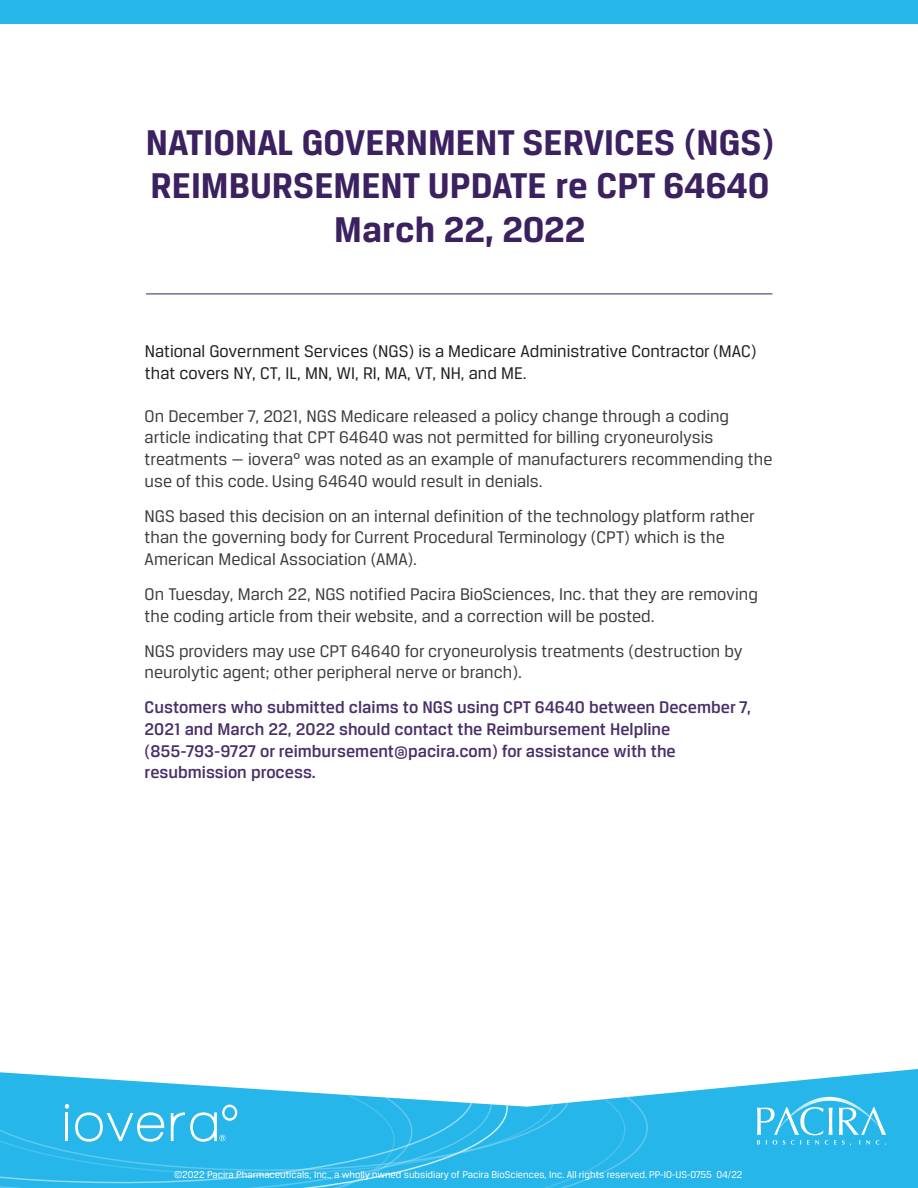
<style>
.page{position:relative;width:918px;height:1188px;background:#fff}
.page>*{position:absolute;margin:0;border:0;box-sizing:border-box;transform-origin:0 0}
.t1{font:700 38.1px "CFA Breuer Text";color:#3c2160}
.t2{font:18px/21.6px "CFA Breuer Text";color:#3e3e3f}
.t3{font:500 18px/21.6px "CFA Breuer Text";color:#49306a}
.t4{font:18px/21.6px "CFA Breuer Text";color:#231f20}
.t5{font:10.5px "CFA Breuer Text";color:#fff}
</style>
<div class="page">
<svg style="left:648px;top:1069px;width:270px;height:119px;background:#3cbdec"></svg>
<svg style="left:626px;top:1095px;width:22px;height:93px;background:#2bb7ea"></svg>
<svg style="left:545px;top:1097px;width:81px;height:91px;background:#31b9eb"></svg>
<svg style="left:0;top:1103px;width:545px;height:85px;background:#2eb8ea"></svg>
<svg style="left:0;top:1072px;width:474px;height:111px"></svg>
<hr style="left:146px;top:294px;width:626px;height:1px;background:#3c2160">
<svg style="left:757px;top:1069px;width:129px;height:77px"></svg>
<hr style="left:66px;top:1113px;width:2px;height:28px;background:#fff">
<svg style="left:75px;top:1112px;width:89px;height:30px"></svg>
<svg style="left:65px;top:1104px;width:4px;height:5px"></svg>
<svg style="left:171px;top:1105px;width:66px;height:37px;background:#50c4ee"></svg>
<div style="left:0;top:0;width:918px;height:23px;background:#26b6ea"></div>
<p class="t1" style="left:146px;top:121px;width:630px">NATIONAL GOVERNMENT SERVICES (NGS)</p>
<p class="t1" style="left:151px;top:164px;width:620px">REIMBURSEMENT UPDATE re CPT 64640</p>
<p class="t1" style="left:334px;top:208px;width:253px">March 22, 2022</p>
<p class="t4" style="left:145px;top:340px;width:613px">National Government Services (NGS) is a Medicare Administrative Contractor (MAC) that covers NY, CT, IL, MN, WI, RI, MA, VT, NH, and ME.</p>
<p class="t2" style="left:145px;top:405px;width:629px">On December 7, 2021, NGS Medicare released a policy change through a coding article indicating that CPT 64640 was not permitted for billing cryoneurolysis treatments — iovera° was noted as an example of manufacturers recommending the use of this code. Using 64640 would result in denials.</p>
<p class="t2" style="left:145px;top:505px;width:612px">NGS based this decision on an internal definition of the technology platform rather than the governing body for Current Procedural Terminology (CPT) which is the<br>American Medical Association (AMA).</p>
<p class="t2" style="left:145px;top:583px;width:615px">On Tuesday, March 22, NGS notified Pacira BioSciences, Inc. that they are removing the coding article from their website, and a correction will be posted.</p>
<p class="t2" style="left:145px;top:640px;width:600px">NGS providers may use CPT 64640 for cryoneurolysis treatments (destruction by neurolytic agent; other peripheral nerve or branch).</p>
<p class="t3" style="left:145px;top:696px;width:608px">Customers who submitted claims to NGS using CPT 64640 between December 7, 2021 and March 22, 2022 should contact the Reimbursement Helpline (855-793-9727 or reimbursement@pacira.com) for assistance with the resubmission process.</p>
<p class="t5" style="left:174px;top:1169px;width:570px">©2022 Pacira Pharmaceuticals, Inc., a wholly owned subsidiary of Pacira BioSciences, Inc. All rights reserved. PP-IO-US-0755 04/22</p>
</div>
